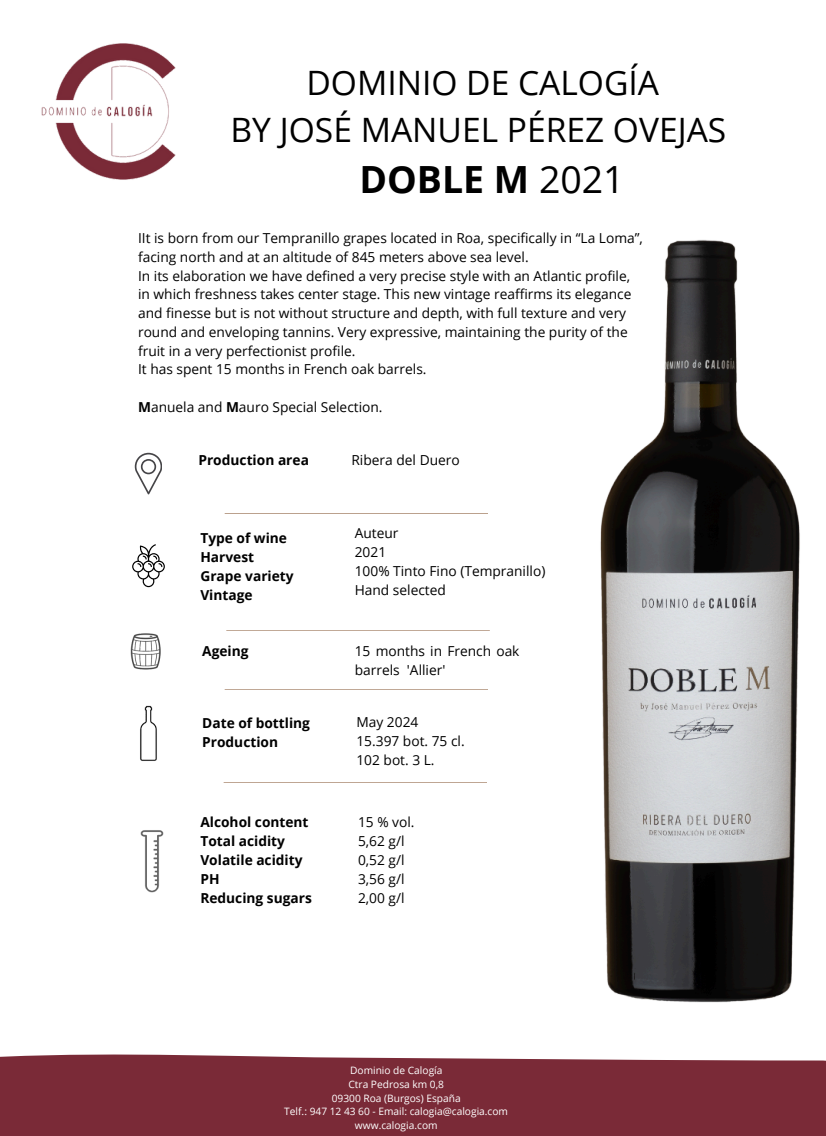
<style>
.page{position:relative;width:826px;height:1136px;background:#fff}
.page>*{position:absolute;margin:0;border:0;box-sizing:border-box;transform-origin:0 0}
.t1{font:700 37.5px "Open Sans";color:#000}
.t2{font:33.62px/46.9px "Open Sans";color:#000;text-align:center}
.t3{font:13.75px/18.8px "Open Sans";color:#000}
.t4{font:700 13.75px/18.8px "Open Sans";color:#000}
.t5{font:10.12px "Open Sans";color:#fff}
.s1{font-weight:400}
.s2{font-weight:700}
</style>
<div class="page">
<svg style="left:225px;top:689px;width:263px;height:1px"></svg>
<img style="left:41px;top:43px;width:135px;height:137px">
<svg style="left:225px;top:513px;width:263px;height:1px"></svg>
<img style="left:130px;top:633px;width:31px;height:37px">
<svg style="left:132px;top:544px;width:33px;height:43px"></svg>
<svg style="left:135px;top:453px;width:27px;height:41px"></svg>
<img style="left:140px;top:705px;width:17px;height:56px">
<svg style="left:224px;top:782px;width:263px;height:1px"></svg>
<img style="left:140px;top:830px;width:24px;height:63px">
<svg style="left:226px;top:630px;width:264px;height:1px"></svg>
<div style="left:0;top:1054px;width:826px;height:81px;background:#7a2a37"></div>
<img style="left:600px;top:240px;width:200px;height:763px">
<p class="t2" style="left:231px;top:58px;width:497px">DOMINIO DE CALOGÍA<br>BY JOSÉ MANUEL PÉREZ OVEJAS</p>
<p class="t1" style="left:359px;top:153px;width:267px">DOBLE M <span class="s1">2021</span></p>
<h2 class="t3" style="left:138px;top:228px;width:506px">IIt is born from our Tempranillo grapes located in Roa, specifically in “La Loma”, facing north and at an altitude of 845 meters above sea level.<br>In its elaboration we have defined a very precise style with an Atlantic profile, in which freshness takes center stage. This new vintage reaffirms its elegance and finesse but is not without structure and depth, with full texture and very round and enveloping tannins. Very expressive, maintaining the purity of the fruit in a very perfectionist profile.<br>It has spent 15 months in French oak barrels.</h2>
<h2 class="t3" style="left:138px;top:397px;width:246px"><span class="s2">M</span>anuela and <span class="s2">M</span>auro Special Selection.</h2>
<p class="t4" style="left:198px;top:450px;width:112px">Production area</p>
<h3 class="t4" style="left:200px;top:527px;width:95px;line-height:19.2px">Type of wine<br>Harvest<br>Grape variety<br>Vintage</h3>
<h3 class="t4" style="left:202px;top:641px;width:48px">Ageing</h3>
<h2 class="t4" style="left:202px;top:713px;width:109px">Date of bottling<br>Production</h2>
<p class="t4" style="left:200px;top:812px;width:113px">Alcohol content<br>Total acidity<br>Volatile acidity<br>PH<br>Reducing sugars</p>
<h3 class="t3" style="left:351px;top:450px;width:110px">Ribera del Duero</h3>
<h1 class="t3" style="left:355px;top:522px;width:192px;line-height:19.2px">Auteur<br>2021<br>100% Tinto Fino (Tempranillo)<br>Hand selected</h1>
<p class="t3" style="left:355px;top:641px;width:166px">15 months in French oak barrels 'Allier'</p>
<h2 class="t3" style="left:356px;top:712px;width:110px">May 2024<br>15.397 bot. 75 cl.<br>102 bot. 3 L.</h2>
<p class="t3" style="left:358px;top:812px;width:58px">15 % vol.<br>5,62 g/l<br>0,52 g/l<br>3,56 g/l<br>2,00 g/l</p>
<h3 class="t5" style="left:350px;top:1063px;width:94px">Dominio de Calogía</h3>
<h3 class="t5" style="left:349px;top:1077px;width:97px">Ctra Pedrosa km 0,8</h3>
<p class="t5" style="left:332px;top:1090px;width:130px">09300 Roa (Burgos) España</p>
<h2 class="t5" style="left:284px;top:1104px;width:225px">Telf.: 947 12 43 60 - Email: calogia@calogia.com</h2>
<h3 class="t5" style="left:355px;top:1117px;width:84px">www.calogia.com</h3>
</div>
